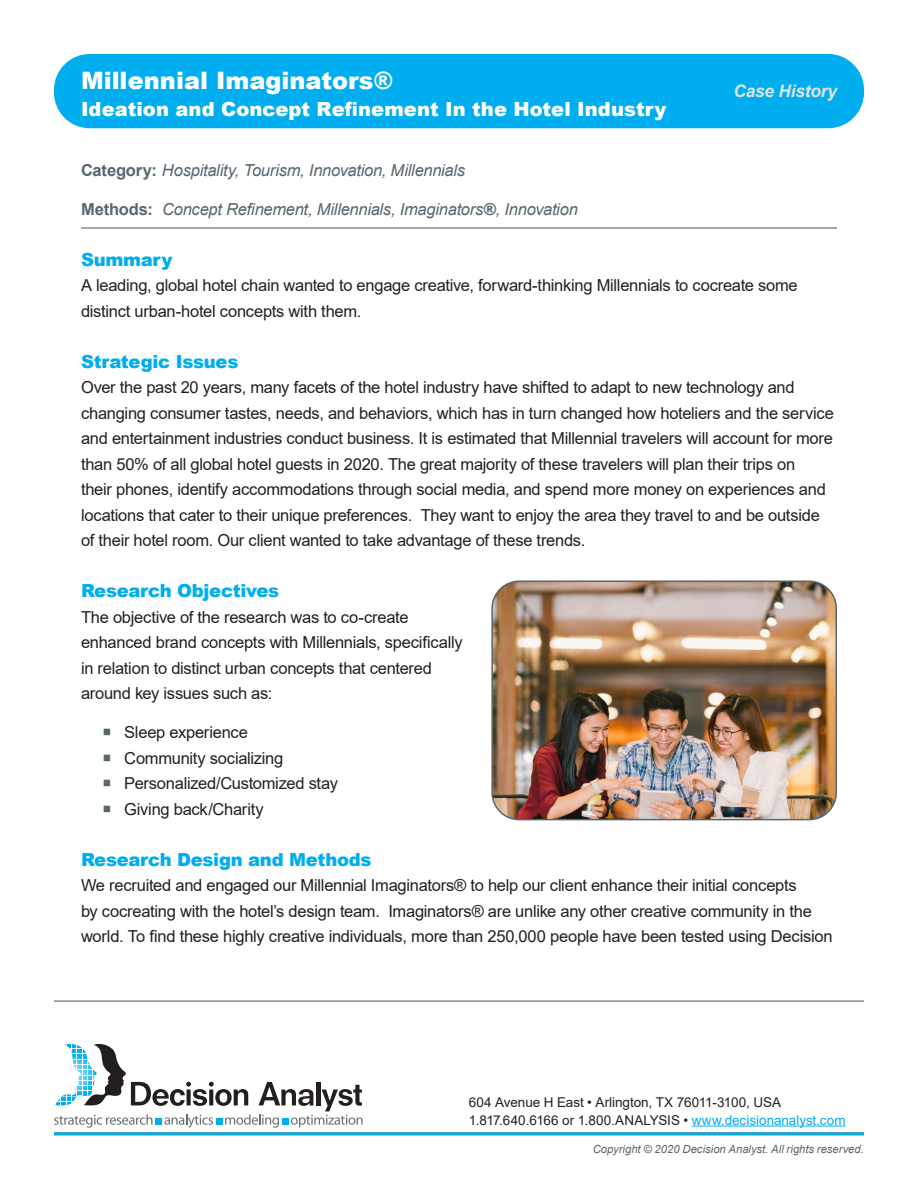
<style>
.page{position:relative;width:918px;height:1188px;background:#fff}
.page>*{position:absolute;margin:0;border:0;box-sizing:border-box;transform-origin:0 0}
.Subhead{font:900 24px "Arial";color:#fff}
.Subhead-2{font:900 19.5px "Arial";letter-spacing:.005em;color:#fff}
.Subhead-3{font:900 18px "Arial";letter-spacing:-.015em;color:#00aeef}
.t1{font:italic 700 17.25px "Arial";letter-spacing:-.01em;color:#dfe3e7}
.Body{font:16.5px/25.5px "Arial";letter-spacing:-.015em;color:#231f20}
.methods{font:italic 16.5px "Arial";letter-spacing:-.015em;color:#58676e}
.t2{font:13.5px/18px "Arial";letter-spacing:-.005em;color:#231f20}
.t3{font:italic 11.25px "Arial";color:#58676e}
.s1{font-weight:700;font-style:normal}
.s2{font-weight:900;font-style:normal}
.s3{color:#00aeef}
</style>
<div class="page">
<div style="left:54px;top:54px;width:810px;height:74px;background:#00aeef;border-radius:36px"></div>
<svg style="left:54px;top:1132px;width:810px;height:4px;background:#31b4e4"></svg>
<hr style="left:54px;top:1000px;width:810px;height:2px;background:#58676e">
<svg style="left:54px;top:1044px;width:309px;height:84px"></svg>
<hr style="left:81px;top:227px;width:756px;height:2px;background:#58676e">
<img style="left:494px;top:583px;width:342px;height:237px">
<div style="left:491px;top:580px;width:346px;height:240px;border:2px solid #58676e;border-radius:27px"></div>
<hr style="left:692px;top:1126px;width:154px;height:1px;background:#00aeef">
<p class="Subhead" style="left:81px;top:63px;width:313px">Millennial Imaginators®</p>
<p class="Subhead-2" style="left:81px;top:95px;width:587px">Ideation and Concept Refinement In the Hotel Industry</p>
<p class="t1" style="left:733px;top:80px;width:105px">Case History</p>
<p class="methods" style="left:81px;top:159px;width:386px"><span class="s1">Category:</span> Hospitality, Tourism, Innovation, Millennials</p>
<p class="methods" style="left:81px;top:198px;width:498px"><span class="s1">Methods:</span> Concept Refinement, Millennials, Imaginators<span class="s2">®</span>, Innovation</p>
<p class="Subhead-3" style="left:81px;top:246px;width:93px">Summary</p>
<p class="Body" style="left:81px;top:272px;width:718px">A leading, global hotel chain wanted to engage creative, forward-thinking Millennials to cocreate some distinct urban-hotel concepts with them.</p>
<p class="Subhead-3" style="left:81px;top:348px;width:159px">Strategic Issues</p>
<p class="Body" style="left:81px;top:374px;width:754px">Over the past 20 years, many facets of the hotel industry have shifted to adapt to new technology and changing consumer tastes, needs, and behaviors, which has in turn changed how hoteliers and the service and entertainment industries conduct business. It is estimated that Millennial travelers will account for more than 50% of all global hotel guests in 2020. The great majority of these travelers will plan their trips on<br>their phones, identify accommodations through social media, and spend more money on experiences and locations that cater to their unique preferences. They want to enjoy the area they travel to and be outside of their hotel room. Our client wanted to take advantage of these trends.</p>
<p class="Subhead-3" style="left:81px;top:578px;width:200px">Research Objectives</p>
<p class="Body" style="left:81px;top:604px;width:383px">The objective of the research was to co-create enhanced brand concepts with Millennials, specifically in relation to distinct urban concepts that centered around key issues such as:</p>
<p class="Body" style="left:124px;top:719px;width:125px">Sleep experience</p>
<p class="Body" style="left:124px;top:745px;width:161px">Community socializing</p>
<p class="Body" style="left:124px;top:770px;width:215px">Personalized/Customized stay</p>
<p class="Body" style="left:124px;top:796px;width:141px">Giving back/Charity</p>
<p class="Subhead-3" style="left:81px;top:846px;width:292px">Research Design and Methods</p>
<p class="Body" style="left:81px;top:872px;width:753px">We recruited and engaged our Millennial Imaginators® to help our client enhance their initial concepts<br>by cocreating with the hotel’s design team. Imaginators® are unlike any other creative community in the world. To find these highly creative individuals, more than 250,000 people have been tested using Decision</p>
<p class="t2" style="left:469px;top:1093px;width:378px">604 Avenue H East • Arlington, TX 76011-3100, USA<br>1.817.640.6166 or 1.800.ANALYSIS • <span class="s3">www.decisionanalyst.com</span></p>
<p class="t3" style="left:593px;top:1142px;width:273px">Copyright © 2020 Decision Analyst. All rights reserved.</p>
</div>
